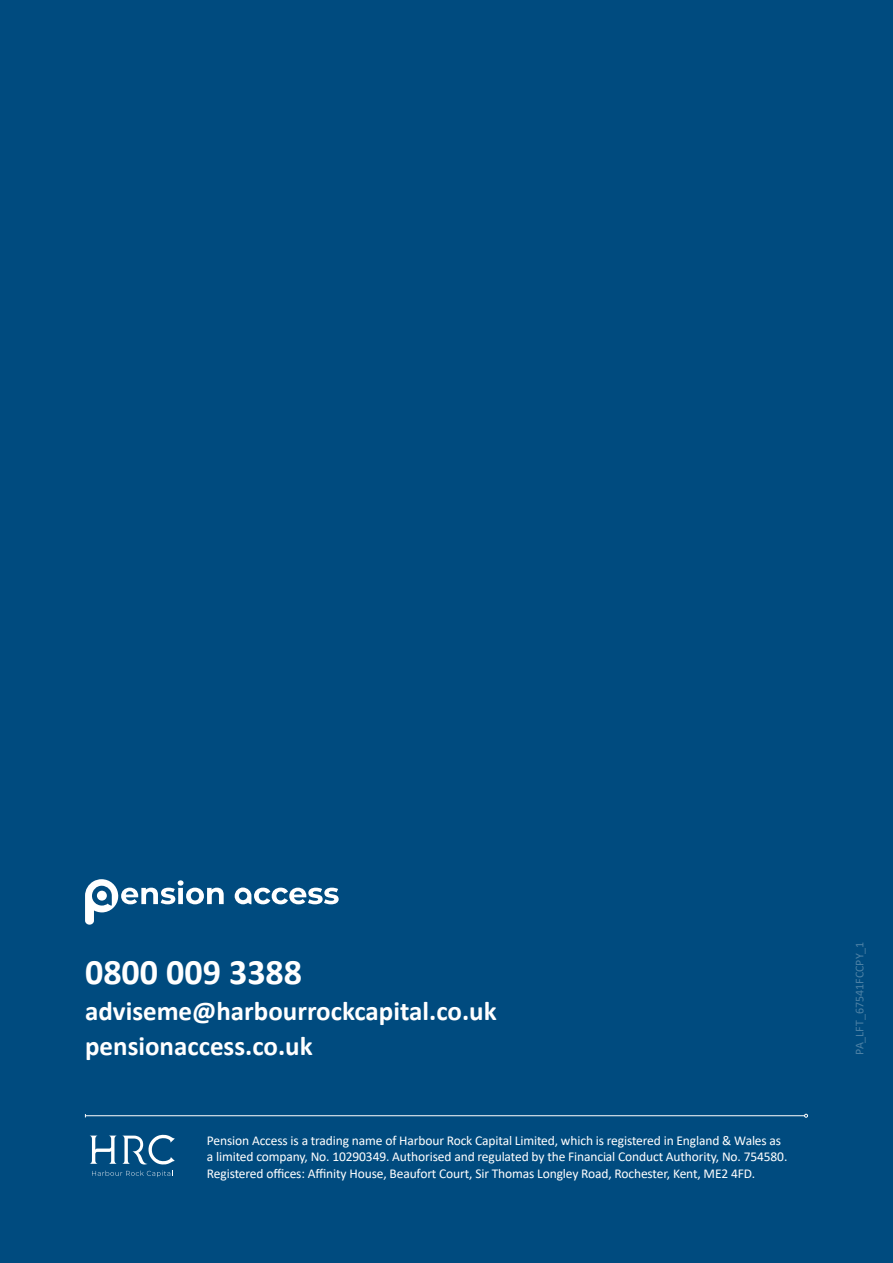
<style>
.page{position:relative;width:893px;height:1263px;background:#004b7f}
.page>*{position:absolute;margin:0;border:0;box-sizing:border-box;transform-origin:0 0}
.t1{font:700 36px "Calibri";color:#fff}
.t2{font:700 27px/34.5px "Calibri";color:#fff}
.t3{font:13.5px/16.5px "Calibri";letter-spacing:-.01em;color:#fff}
.t4{font:12px "Calibri";color:#4d81a5}
</style>
<div class="page">
<svg style="left:85px;top:879px;width:139px;height:46px"></svg>
<svg style="left:235px;top:887px;width:104px;height:17px"></svg>
<svg style="left:90px;top:1135px;width:85px;height:42px"></svg>
<hr style="left:85px;top:1115px;width:719px;height:1px;background:#fff">
<svg style="left:804px;top:1114px;width:4px;height:3px"></svg>
<h1 class="t1" style="left:85px;top:947px;width:219px">0800 009 3388</h1>
<h2 class="t2" style="left:85px;top:994px;width:413px">adviseme@harbourrockcapital.co.uk pensionaccess.co.uk</h2>
<p class="t3" style="left:207px;top:1132px;width:582px">Pension Access is a trading name of Harbour Rock Capital Limited, which is registered in England &amp; Wales as a limited company, No. 10290349. Authorised and regulated by the Financial Conduct Authority, No. 754580.<br>Registered offices: Affinity House, Beaufort Court, Sir Thomas Longley Road, Rochester, Kent, ME2 4FD.</p>
<p class="t4" style="left:851px;top:1055px;width:115px;rotate:-90deg">PA_LFT_67541FCCPY_1</p>
</div>
